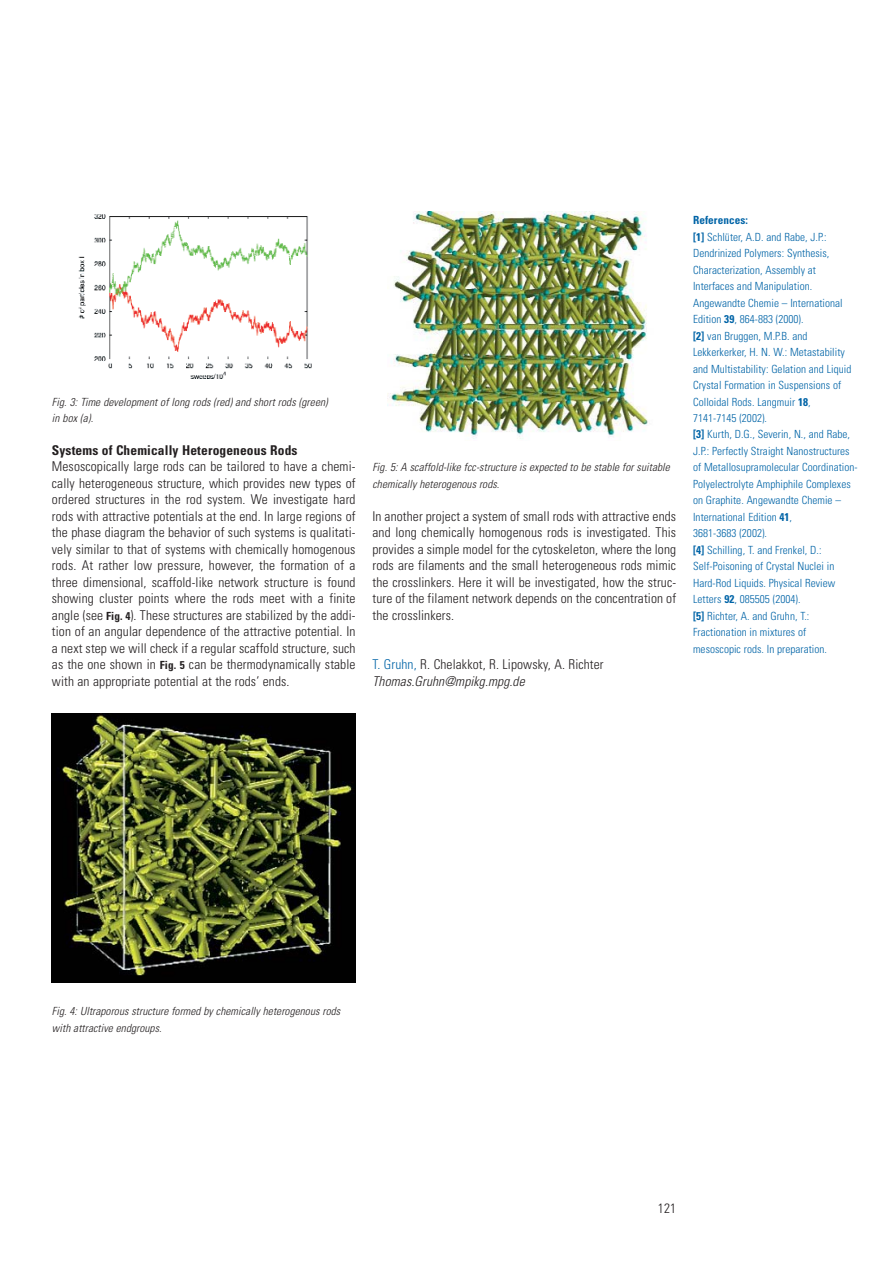
<style>
.page{position:relative;width:893px;height:1263px;background:#fff}
.page>*{position:absolute;margin:0;border:0;box-sizing:border-box;transform-origin:0 0}
.t1{font:300 condensed 13.5px/16.5px "Univers";letter-spacing:.01em;color:#231f20;text-align:justify}
.t2{font:700 condensed 13.5px "Univers";letter-spacing:.01em;color:#231f20}
.t3{font:300 condensed 11.25px/16.5px "Univers";letter-spacing:.005em;color:#0064a7}
.t4{font:italic 300 condensed 11.25px/16.5px "Univers";letter-spacing:.01em;color:#231f20}
.s1{font-weight:700;font-size:11.25px}
.s2{color:#0064a7}
.s3{font-style:italic}
.s4{font-weight:700}
</style>
<div class="page">
<img style="left:78px;top:214px;width:234px;height:165px">
<img style="left:52px;top:713px;width:303px;height:269px">
<img style="left:387px;top:212px;width:261px;height:227px">
<p class="t4" style="left:52px;top:394px;width:277px">Fig. 3: Time development of long rods (red) and short rods (green) in box (a).</p>
<p class="t2" style="left:52px;top:445px;width:247px">Systems of Chemically Heterogeneous Rods</p>
<p class="t1" style="left:52px;top:460px;width:305px">Mesoscopically large rods can be tailored to have a chemi&shy;cally heterogeneous structure, which provides new types of ordered structures in the rod system. We investigate hard rods with attractive potentials at the end. In large regions of the phase diagram the behavior of such systems is qualitati&shy;vely similar to that of systems with chemically homogenous rods. At rather low pressure, however, the formation of a three dimensional, scaffold-like network structure is found showing cluster points where the rods meet with a finite angle (see <span class="s1">Fig. 4</span>). These structures are stabilized by the addi&shy;tion of an angular dependence of the attractive potential. In a next step we will check if a regular scaffold structure, such as the one shown in <span class="s1">Fig. 5</span> can be thermodynamically stable with an appropriate potential at the rods’ ends.</p>
<p class="t4" style="left:372px;top:460px;width:299px">Fig. 5: A scaffold-like fcc-structure is expected to be stable for suitable chemically heterogenous rods.</p>
<p class="t1" style="left:372px;top:509px;width:305px">In another project a system of small rods with attractive ends and long chemically homogenous rods is investigated. This provides a simple model for the cytoskeleton, where the long rods are filaments and the small heterogeneous rods mimic the crosslinkers. Here it will be investigated, how the struc&shy;ture of the filament network depends on the concentration of the crosslinkers.</p>
<p class="t1" style="left:372px;top:658px;width:233px"><span class="s2">T. Gruhn,</span> R. Chelakkot, R. Lipowsky, A. Richter<br><span class="s3">Thomas.Gruhn@mpikg.mpg.de</span></p>
<p class="t3" style="left:693px;top:213px;width:166px"><span class="s4">References:<br>[1]</span> Schlüter, A.D. and Rabe, J.P.:<br>Dendrinized Polymers: Synthesis,<br>Characterization, Assembly at<br>Interfaces and Manipulation.<br>Angewandte Chemie – International<br>Edition <span class="s4">39</span>, 864-883 (2000).<br><span class="s4">[2]</span> van Bruggen, M.P.B. and<br>Lekkerkerker, H. N. W.: Metastability and Multistability: Gelation and Liquid<br>Crystal Formation in Suspensions of<br>Colloidal Rods. Langmuir <span class="s4">18</span>,<br>7141-7145 (2002).<br><span class="s4">[3]</span> Kurth, D.G., Severin, N., and Rabe,<br>J.P.: Perfectly Straight Nanostructures of Metallosupramolecular Coordination-<br>Polyelectrolyte Amphiphile Complexes on Graphite. Angewandte Chemie –<br>International Edition <span class="s4">41</span>,<br>3681-3683 (2002).<br><span class="s4">[4]</span> Schilling, T. and Frenkel, D.:<br>Self-Poisoning of Crystal Nuclei in<br>Hard-Rod Liquids. Physical Review<br>Letters <span class="s4">92</span>, 085505 (2004).<br><span class="s4">[5]</span> Richter, A. and Gruhn, T.:<br>Fractionation in mixtures of<br>mesoscopic rods. In preparation.</p>
<p class="t4" style="left:52px;top:1004px;width:290px">Fig. 4: Ultraporous structure formed by chemically heterogenous rods with attractive endgroups.</p>
<p class="t1" style="left:658px;top:1201px;width:20px">121</p>
</div>
